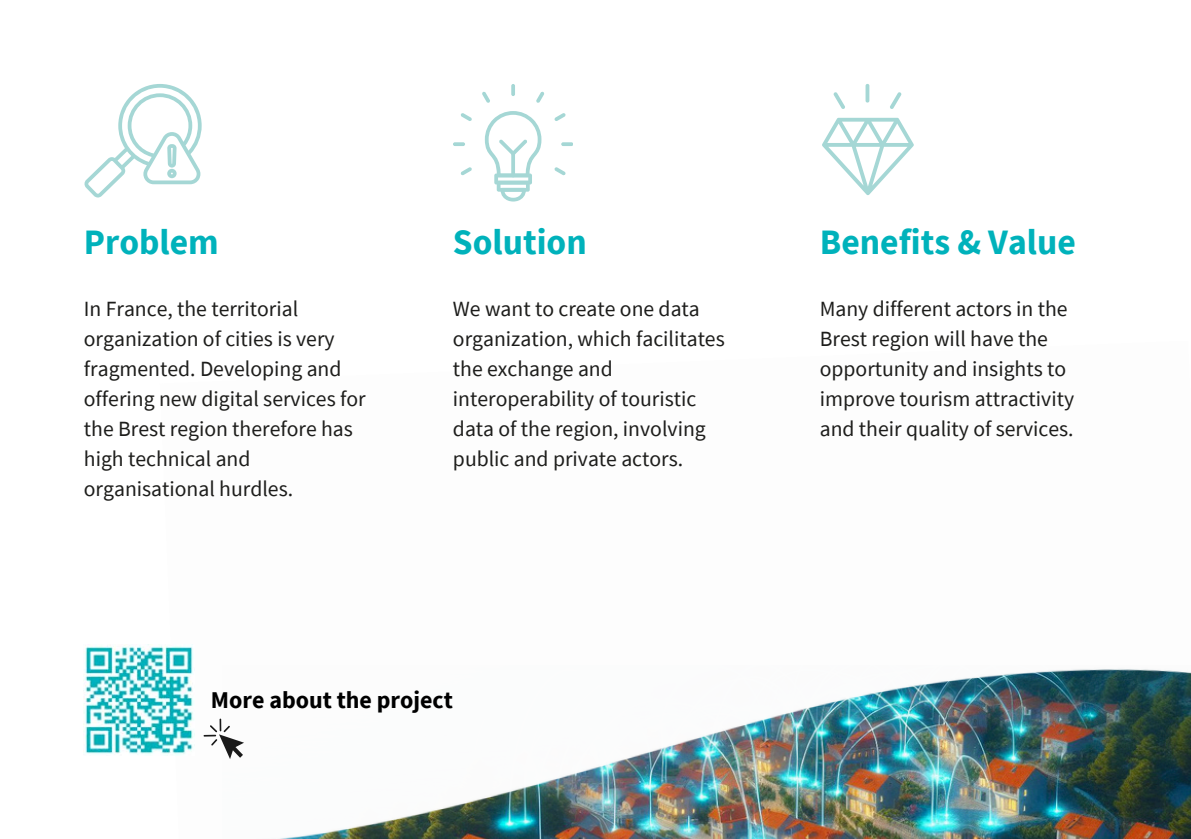
<style>
.page{position:relative;width:1191px;height:839px;background:#fff}
.page>*{position:absolute;margin:0;border:0;box-sizing:border-box;transform-origin:0 0}
.t1{font:700 35.6px "Source Sans Pro";color:#00b2bb}
.t2{font:700 24px "Source Sans Pro";color:#000}
.t3{font:21.6px/30px "Source Sans Pro";color:#1d1d1b}
</style>
<div class="page">
<svg style="left:84px;top:84px;width:118px;height:113px"></svg>
<svg style="left:485px;top:111px;width:56px;height:90px"></svg>
<svg style="left:511px;top:84px;width:4px;height:12px"></svg>
<svg style="left:536px;top:91px;width:8px;height:12px"></svg>
<svg style="left:554px;top:113px;width:12px;height:8px"></svg>
<svg style="left:561px;top:142px;width:12px;height:4px"></svg>
<svg style="left:554px;top:167px;width:12px;height:8px"></svg>
<svg style="left:461px;top:167px;width:11px;height:8px"></svg>
<svg style="left:453px;top:142px;width:12px;height:4px"></svg>
<svg style="left:461px;top:113px;width:11px;height:8px"></svg>
<svg style="left:482px;top:91px;width:8px;height:12px"></svg>
<svg style="left:822px;top:84px;width:92px;height:111px"></svg>
<img style="left:165px;top:668px;width:1026px;height:170px">
<img style="left:84px;top:644px;width:111px;height:111px">
<svg style="left:204px;top:718px;width:40px;height:41px"></svg>
<h1 class="t1" style="left:84px;top:219px;width:136px">Problem</h1>
<h1 class="t1" style="left:453px;top:219px;width:135px">Solution</h1>
<h1 class="t1" style="left:820px;top:219px;width:258px">Benefits &amp; Value</h1>
<p class="t3" style="left:84px;top:293px;width:283px">In France, the territorial organization of cities is very fragmented. Developing and offering new digital services for the Brest region therefore has high technical and organisational hurdles.</p>
<p class="t3" style="left:453px;top:293px;width:273px">We want to create one data organization, which facilitates the exchange and interoperability of touristic data of the region, involving public and private actors.</p>
<p class="t3" style="left:820px;top:293px;width:256px">Many different actors in the<br>Brest region will have the opportunity and insights to improve tourism attractivity and their quality of services.</p>
<p class="t2" style="left:211px;top:684px;width:243px">More about the project</p>
</div>
